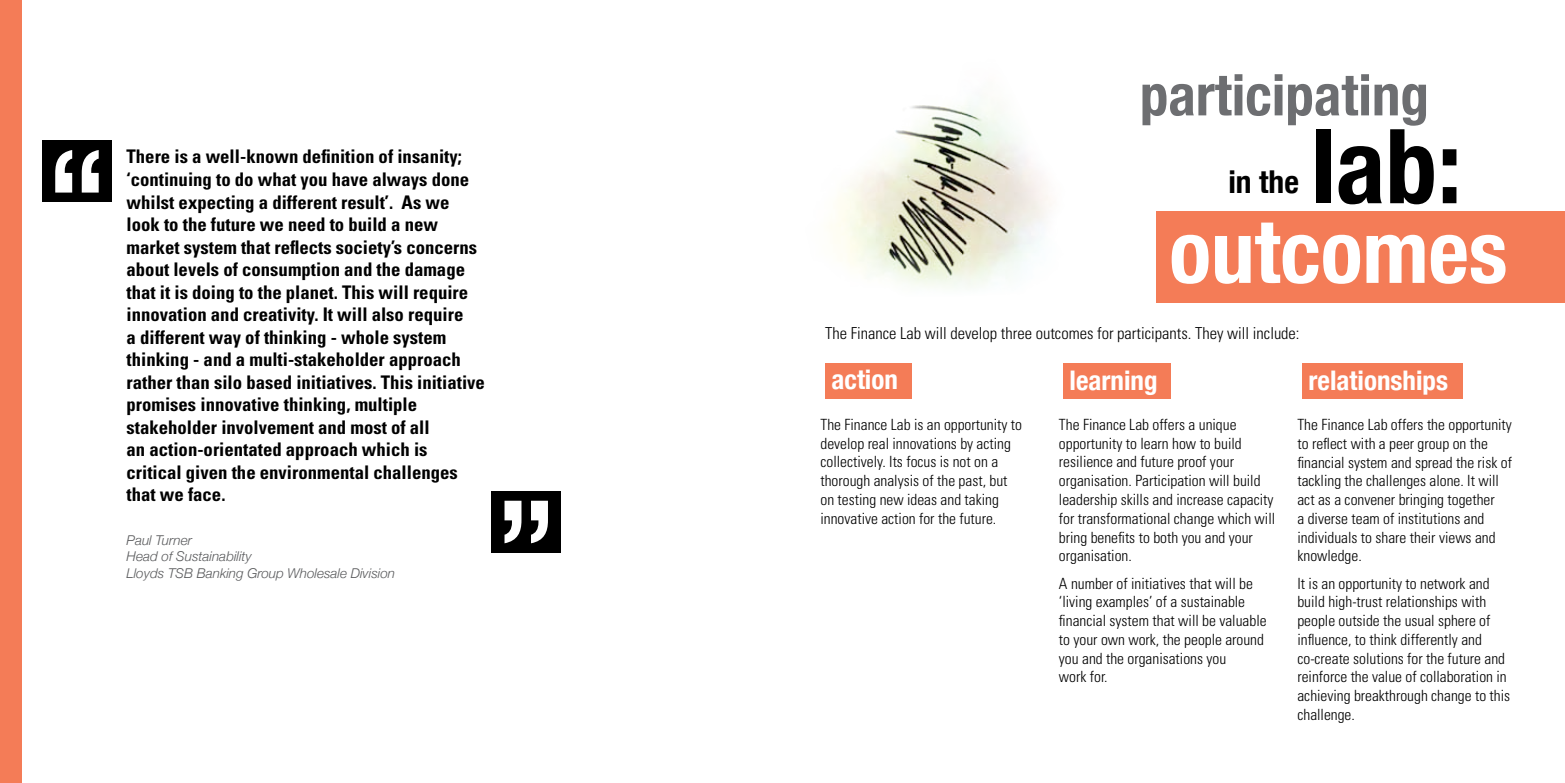
<style>
.page{position:relative;width:1565px;height:783px;background:#fff}
.page>*{position:absolute;margin:0;border:0;box-sizing:border-box;transform-origin:0 0}
.t1{font:700 condensed 103.5px "Helvetica Neue";color:#000}
.t2{font:700 condensed 87.15px "Helvetica Neue";color:#fff}
.t3{font:700 condensed 57px "Helvetica Neue";color:#6d6e71}
.t4{font:700 condensed 31.5px "Helvetica Neue";color:#000}
.t5{font:700 condensed 27px "Helvetica Neue";color:#fff}
.t6{font:700 condensed 18.75px/22.5px "Univers";color:#000}
.t7{font:300 condensed 16.5px "Univers";color:#000}
.t8{font:300 condensed 15.45px/18.8px "Univers";color:#000}
.t9{font:italic 300 13.5px/16.5px "Helvetica Neue";color:#58595b}
</style>
<div class="page">
<img style="left:830px;top:105px;width:221px;height:182px">
<div style="left:1157px;top:211px;width:408px;height:91px;background:#f47c57"></div>
<div style="left:825px;top:363px;width:87px;height:35px;background:#f47c57"></div>
<div style="left:1063px;top:363px;width:107px;height:36px;background:#f47c57"></div>
<div style="left:1302px;top:363px;width:160px;height:36px;background:#f47c57"></div>
<div style="left:0;top:0;width:21px;height:782px;background:#f47c57"></div>
<div style="left:42px;top:140px;width:70px;height:62px;background:#000"></div>
<svg style="left:55px;top:150px;width:44px;height:42px"></svg>
<div style="left:492px;top:491px;width:69px;height:61px;background:#000"></div>
<svg style="left:504px;top:500px;width:44px;height:43px"></svg>
<p class="t6" style="left:127px;top:145px;width:360px">There is a well-known definition of insanity; ‘continuing to do what you have always done whilst expecting a different result’. As we look to the future we need to build a new market system that reflects society’s concerns about levels of consumption and the damage that it is doing to the planet. This will require innovation and creativity. It will also require<br>a different way of thinking - whole system thinking - and a multi-stakeholder approach rather than silo based initiatives. This initiative promises innovative thinking, multiple stakeholder involvement and most of all<br>an action-orientated approach which is critical given the environmental challenges that we face.</p>
<p class="t9" style="left:127px;top:531px;width:270px">Paul Turner<br>Head of Sustainability<br>Lloyds TSB Banking Group Wholesale Division</p>
<h3 class="t3" style="left:1140px;top:61px;width:290px">participating</h3>
<h1 class="t1" style="left:1311px;top:104px;width:153px">lab:</h1>
<h2 class="t2" style="left:1169px;top:199px;width:340px">outcomes</h2>
<h3 class="t4" style="left:1228px;top:163px;width:72px">in the</h3>
<p class="t7" style="left:825px;top:323px;width:476px">The Finance Lab will develop three outcomes for participants. They will include:</p>
<h3 class="t5" style="left:831px;top:363px;width:68px">action</h3>
<h3 class="t5" style="left:1069px;top:364px;width:89px">learning</h3>
<h3 class="t5" style="left:1308px;top:364px;width:141px">relationships</h3>
<p class="t8" style="left:820px;top:414px;width:203px">The Finance Lab is an opportunity to develop real innovations by acting collectively. Its focus is not on a thorough analysis of the past, but on testing new ideas and taking innovative action for the future.</p>
<p class="t8" style="left:1059px;top:415px;width:218px">The Finance Lab offers a unique opportunity to learn how to build resilience and future proof your organisation. Participation will build leadership skills and increase capacity for transformational change which will bring benefits to both you and your organisation.</p>
<p class="t8" style="left:1059px;top:573px;width:209px">A number of initiatives that will be ‘living examples’ of a sustainable financial system that will be valuable to your own work, the people around you and the organisations you<br>work for.</p>
<p class="t8" style="left:1297px;top:415px;width:216px">The Finance Lab offers the opportunity to reflect with a peer group on the financial system and spread the risk of tackling the challenges alone. It will act as a convener bringing together<br>a diverse team of institutions and individuals to share their views and knowledge.</p>
<p class="t8" style="left:1297px;top:573px;width:214px">It is an opportunity to network and build high-trust relationships with people outside the usual sphere of influence, to think differently and co-create solutions for the future and reinforce the value of collaboration in achieving breakthrough change to this challenge.</p>
</div>
